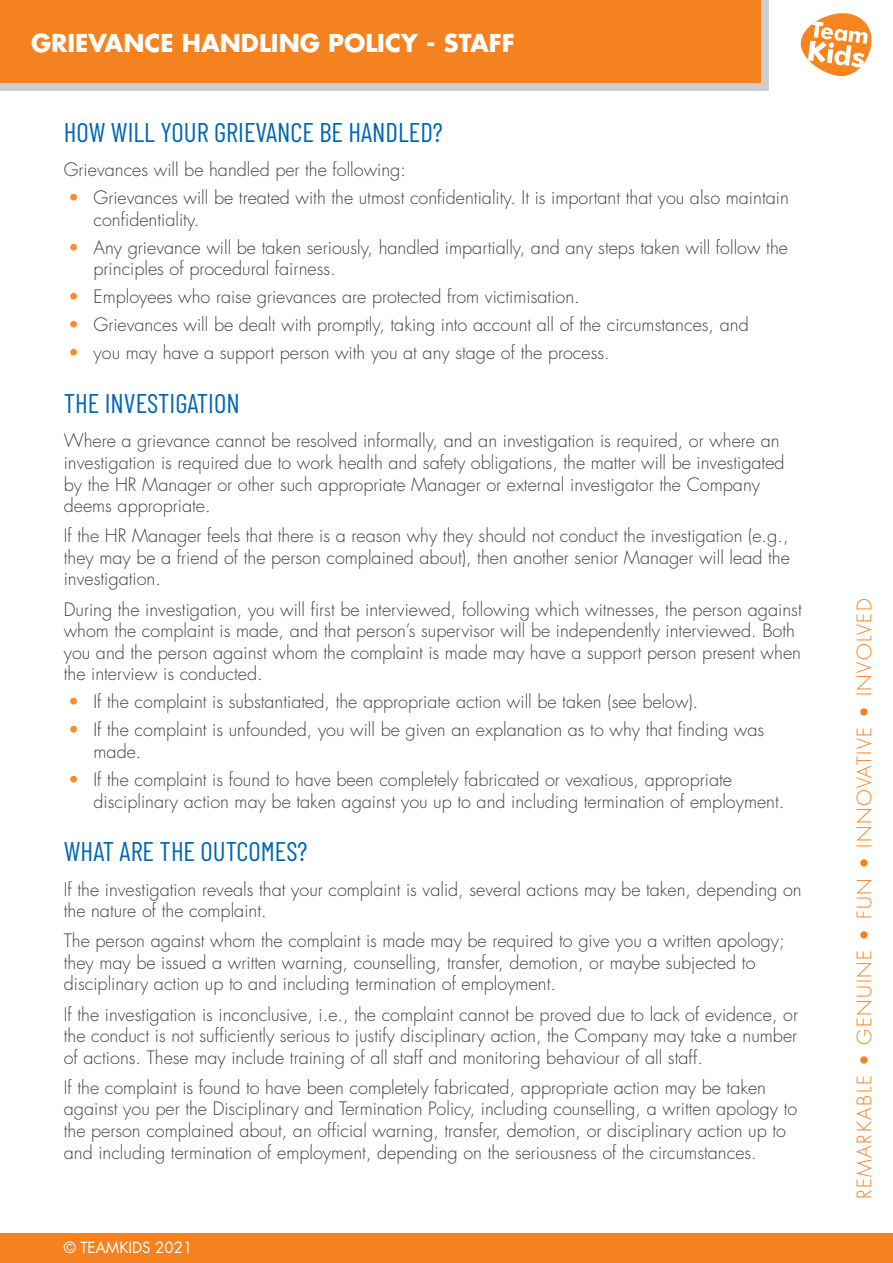
<style>
.page{position:relative;width:893px;height:1263px;background:#fff}
.page>*{position:absolute;margin:0;border:0;box-sizing:border-box;transform-origin:0 0}
.Heading_1{font:27px "Barlow Condensed";color:#0066b3}
.Title_-_Small{font:700 24px "Futura Std";color:#fff}
.t1{font:300 19.5px "Futura Std";letter-spacing:.08em;color:#f58220}
.Body{font:300 18px/21.6px "Futura Std";color:#414042}
.t2{font:15px "Futura Std";color:#fff}
.s1{color:#f78d33}
</style>
<div class="page">
<div style="left:0;top:0;width:769px;height:90px;background:#cdcdcd"></div>
<div style="left:0;top:0;width:761px;height:83px;background:#f58220"></div>
<svg style="left:801px;top:13px;width:70px;height:63px"></svg>
<div style="left:0;top:1233px;width:893px;height:30px;background:#f58220"></div>
<p class="Title_-_Small" style="left:31px;top:27px;width:485px">GRIEVANCE HANDLING POLICY - STAFF</p>
<p class="Heading_1" style="left:64px;top:113px;width:381px">HOW WILL YOUR GRIEVANCE BE HANDLED?</p>
<p class="Body" style="left:64px;top:159px;width:344px">Grievances will be handled per the following:</p>
<p class="Body" style="left:94px;top:187px;width:697px;text-indent:-26px"><span class="s1">•</span> Grievances will be treated with the utmost confidentiality. It is important that you also maintain confidentiality.</p>
<p class="Body" style="left:94px;top:237px;width:696px;text-indent:-26px"><span class="s1">•</span> Any grievance will be taken seriously, handled impartially, and any steps taken will follow the principles of procedural fairness.</p>
<p class="Body" style="left:68px;top:286px;width:513px"><span class="s1">•</span> Employees who raise grievances are protected from victimisation.</p>
<p class="Body" style="left:68px;top:314px;width:682px"><span class="s1">•</span> Grievances will be dealt with promptly, taking into account all of the circumstances, and</p>
<p class="Body" style="left:68px;top:342px;width:543px"><span class="s1">•</span> you may have a support person with you at any stage of the process.</p>
<p class="Heading_1" style="left:64px;top:384px;width:177px">THE INVESTIGATION</p>
<p class="Body" style="left:64px;top:430px;width:722px">Where a grievance cannot be resolved informally, and an investigation is required, or where an investigation is required due to work health and safety obligations, the matter will be investigated by the HR Manager or other such appropriate Manager or external investigator the Company deems appropriate.</p>
<p class="Body" style="left:64px;top:525px;width:727px;text-align:justify">If the HR Manager feels that there is a reason why they should not conduct the investigation (e.g., they may be a friend of the person complained about), then another senior Manager will lead the investigation.</p>
<p class="Body" style="left:64px;top:599px;width:739px">During the investigation, you will first be interviewed, following which witnesses, the person against whom the complaint is made, and that person’s supervisor will be independently interviewed. Both you and the person against whom the complaint is made may have a support person present when the interview is conducted.</p>
<p class="Body" style="left:68px;top:691px;width:632px"><span class="s1">•</span> If the complaint is substantiated, the appropriate action will be taken (see below).</p>
<p class="Body" style="left:94px;top:719px;width:672px;text-indent:-26px"><span class="s1">•</span> If the complaint is unfounded, you will be given an explanation as to why that finding was made.</p>
<p class="Body" style="left:94px;top:769px;width:692px;text-indent:-26px"><span class="s1">•</span> If the complaint is found to have been completely fabricated or vexatious, appropriate disciplinary action may be taken against you up to and including termination of employment.</p>
<p class="Heading_1" style="left:64px;top:832px;width:245px">WHAT ARE THE OUTCOMES?</p>
<p class="Body" style="left:64px;top:879px;width:739px">If the investigation reveals that your complaint is valid, several actions may be taken, depending on the nature of the complaint.</p>
<p class="Body" style="left:64px;top:930px;width:722px">The person against whom the complaint is made may be required to give you a written apology; they may be issued a written warning, counselling, transfer, demotion, or maybe subjected to disciplinary action up to and including termination of employment.</p>
<p class="Body" style="left:64px;top:1004px;width:736px;text-align:justify">If the investigation is inconclusive, i.e., the complaint cannot be proved due to lack of evidence, or the conduct is not sufficiently serious to justify disciplinary action, the Company may take a number of actions. These may include training of all staff and monitoring behaviour of all staff.</p>
<p class="Body" style="left:64px;top:1077px;width:735px">If the complaint is found to have been completely fabricated, appropriate action may be taken against you per the Disciplinary and Termination Policy, including counselling, a written apology to the person complained about, an official warning, transfer, demotion, or disciplinary action up to and including termination of employment, depending on the seriousness of the circumstances.</p>
<p class="t2" style="left:64px;top:1238px;width:130px">© TEAMKIDS 2021</p>
<p class="t1" style="left:853px;top:1199px;width:602px;rotate:-90deg">REMARKABLE • GENUINE • FUN • INNOVATIVE • INVOLVED</p>
</div>
